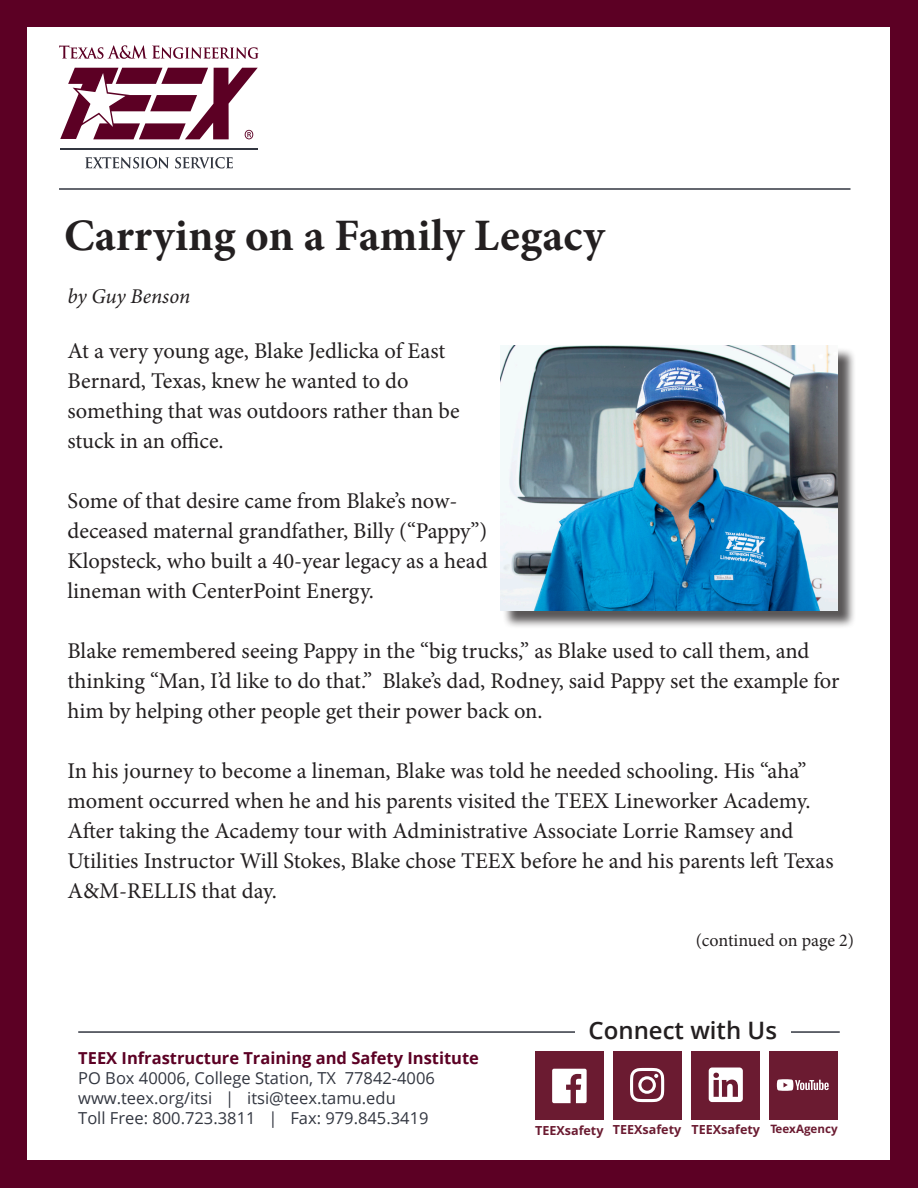
<style>
.page{position:relative;width:918px;height:1188px;background:#5c0024}
.page>*{position:absolute;margin:0;border:0;box-sizing:border-box;transform-origin:0 0}
.t1{font:700 45px "Minion Pro";color:#231f20}
.t2{font:600 24px "Open Sans";color:#231f20}
.t3{font:22.5px/30px "Minion Pro";color:#231f20}
.t4{font:italic 21px "Minion Pro";letter-spacing:-.005em;color:#231f20}
.t5{font:18px "Minion Pro";letter-spacing:-.005em;color:#231f20}
.t6{font:16.5px "Open Sans";color:#323640}
.t7{font:700 16.5px "Open Sans";color:#5c0024}
.t8{font:700 12.6px "Open Sans";color:#6b1b31}
.t9{font:700 11.55px "Open Sans";color:#6b1b31}
</style>
<div class="page">
<div style="left:28px;top:28px;width:862px;height:1132px;background:#fff"></div>
<svg style="left:85px;top:157px;width:84px;height:11px"></svg>
<svg style="left:175px;top:157px;width:58px;height:11px"></svg>
<hr style="left:60px;top:148px;width:197px;height:2px;background:#323640">
<svg style="left:59px;top:45px;width:200px;height:14px"></svg>
<svg style="left:60px;top:68px;width:198px;height:71px"></svg>
<div style="left:502px;top:348px;width:354px;height:281px;background:#231f20;opacity:.75"></div>
<img style="left:500px;top:345px;width:338px;height:266px">
<hr style="left:59px;top:188px;width:792px;height:2px;background:#323640">
<hr style="left:78px;top:1031px;width:762px;height:2px;background:#323640">
<div style="left:535px;top:1052px;width:69px;height:68px;background:#6b1b31"></div>
<svg style="left:552px;top:1069px;width:35px;height:34px"></svg>
<div style="left:575px;top:1021px;width:216px;height:23px;background:#fff"></div>
<div style="left:613px;top:1051px;width:68px;height:68px;background:#6b1b31"></div>
<svg style="left:630px;top:1068px;width:34px;height:34px"></svg>
<div style="left:770px;top:1051px;width:68px;height:68px;background:#6b1b31"></div>
<svg style="left:777px;top:1079px;width:52px;height:12px"></svg>
<div style="left:692px;top:1051px;width:68px;height:68px;background:#6b1b31"></div>
<div style="left:709px;top:1068px;width:34px;height:34px;background:#fff;border-radius:3px"></div>
<svg style="left:713px;top:1073px;width:25px;height:24px"></svg>
<h1 class="t1" style="left:64px;top:204px;width:542px">Carrying on a Family Legacy</h1>
<p class="t4" style="left:68px;top:282px;width:124px">by Guy Benson</p>
<p class="t3" style="left:68px;top:336px;width:394px">At a very young age, Blake Jedlicka of East Bernard, Texas, knew he wanted to do something that was outdoors rather than be stuck in an office.</p>
<p class="t3" style="left:68px;top:486px;width:422px">Some of that desire came from Blake’s now&shy;deceased maternal grandfather, Billy (“Pappy”)<br>Klopsteck, who built a 40-year legacy as a head lineman with CenterPoint Energy.</p>
<p class="t3" style="left:68px;top:636px;width:773px">Blake remembered seeing Pappy in the “big trucks,” as Blake used to call them, and thinking “Man, I’d like to do that.” Blake’s dad, Rodney, said Pappy set the example for him by helping other people get their power back on.</p>
<p class="t3" style="left:68px;top:756px;width:768px">In his journey to become a lineman, Blake was told he needed schooling. His “aha” moment occurred when he and his parents visited the TEEX Lineworker Academy.<br>After taking the Academy tour with Administrative Associate Lorrie Ramsey and Utilities Instructor Will Stokes, Blake chose TEEX before he and his parents left Texas A&amp;M-RELLIS that day.</p>
<p class="t5" style="left:696px;top:928px;width:160px">(continued on page 2)</p>
<p class="t7" style="left:78px;top:1047px;width:402px">TEEX Infrastructure Training and Safety Institute</p>
<p class="t6" style="left:78px;top:1067px;width:358px">PO Box 40006, College Station, TX 77842-4006</p>
<p class="t6" style="left:78px;top:1087px;width:319px">www.teex.org/itsi | itsi@teex.tamu.edu</p>
<p class="t6" style="left:78px;top:1106px;width:352px">Toll Free: 800.723.3811 | Fax: 979.845.3419</p>
<p class="t2" style="left:589px;top:1014px;width:190px">Connect with Us</p>
<p class="t8" style="left:535px;top:1121px;width:70px">TEEXsafety</p>
<p class="t8" style="left:613px;top:1120px;width:70px">TEEXsafety</p>
<p class="t8" style="left:691px;top:1120px;width:70px">TEEXsafety</p>
<p class="t9" style="left:771px;top:1121px;width:69px">TeexAgency</p>
</div>
